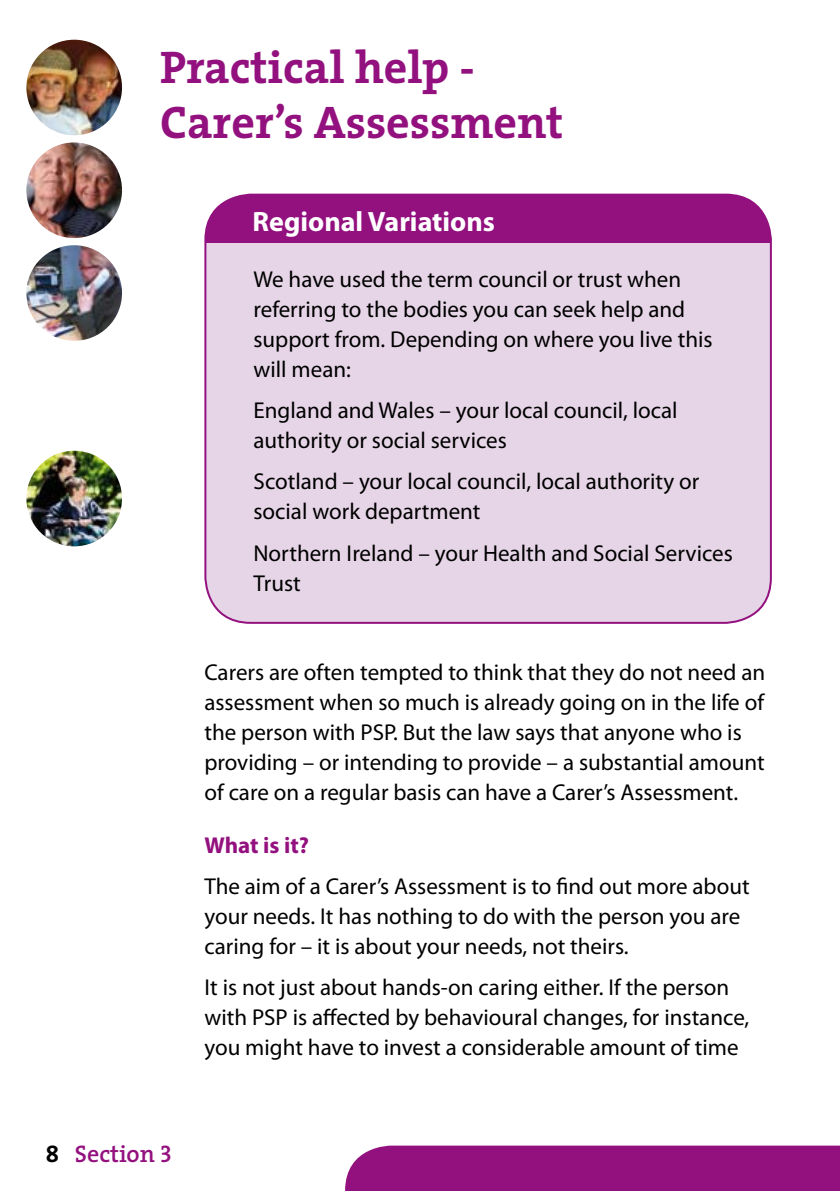
<style>
.page{position:relative;width:840px;height:1191px;background:#fff}
.page>*{position:absolute;margin:0;border:0;box-sizing:border-box;transform-origin:0 0}
.t1{font:700 46px/55.2px "The Serif";color:#93117e}
.t2{font:700 28px "Myriad Pro";color:#fff}
.t3{font:600 24px "The Serif";color:#93117e}
.t4{font:23px/30px "Myriad Pro";color:#000}
.t5{font:700 23px "Myriad Pro";color:#93117e}
.s1{font-family:"The Serif Bold Caps";font-weight:400;color:#000}
.s2{font-family:"The Serif Semi Bold Caps";font-weight:400}
</style>
<div class="page">
<div style="left:345px;top:1145px;width:495px;height:46px;background:#93117e"></div>
<div style="left:205px;top:195px;width:565px;height:428px;background:#e6d5e7;border-radius:45px"></div>
<div style="left:205px;top:195px;width:565px;height:47px;background:#93117e"></div>
<div style="left:204px;top:194px;width:567px;height:430px;border:2px solid #93117e;border-radius:45px"></div>
<img style="left:26px;top:40px;width:96px;height:95px;border-radius:48px">
<img style="left:26px;top:142px;width:96px;height:96px;border-radius:48px">
<img style="left:26px;top:245px;width:96px;height:96px;border-radius:48px">
<img style="left:26px;top:451px;width:96px;height:95px;border-radius:48px">
<h1 class="t1" style="left:160px;top:39px;width:404px">Practical help -<br>Carer’s Assessment</h1>
<p class="t2" style="left:252px;top:203px;width:244px">Regional Variations</p>
<p class="t4" style="left:253px;top:263px;width:460px">We have used the term council or trust when referring to the bodies you can seek help and support from. Depending on where you live this will mean:</p>
<p class="t4" style="left:253px;top:395px;width:425px">England and Wales – your local council, local authority or social services</p>
<p class="t4" style="left:253px;top:466px;width:447px">Scotland – your local council, local authority or social work department</p>
<p class="t4" style="left:253px;top:537px;width:480px">Northern Ireland – your Health and Social Services<br>Trust</p>
<p class="t3" style="left:46px;top:1133px;width:128px"><span class="s1">8</span> Section <span class="s2">3</span></p>
<p class="t4" style="left:204px;top:656px;width:562px">Carers are often tempted to think that they do not need an assessment when so much is already going on in the life of the person with PSP. But the law says that anyone who is providing – or intending to provide – a substantial amount of care on a regular basis can have a Carer’s Assessment.</p>
<p class="t5" style="left:204px;top:829px;width:106px">What is it?</p>
<p class="t4" style="left:204px;top:870px;width:546px">The aim of a Carer’s Assessment is to find out more about your needs. It has nothing to do with the person you are caring for – it is about your needs, not theirs.</p>
<p class="t4" style="left:204px;top:972px;width:546px">It is not just about hands-on caring either. If the person with PSP is affected by behavioural changes, for instance, you might have to invest a considerable amount of time</p>
</div>
